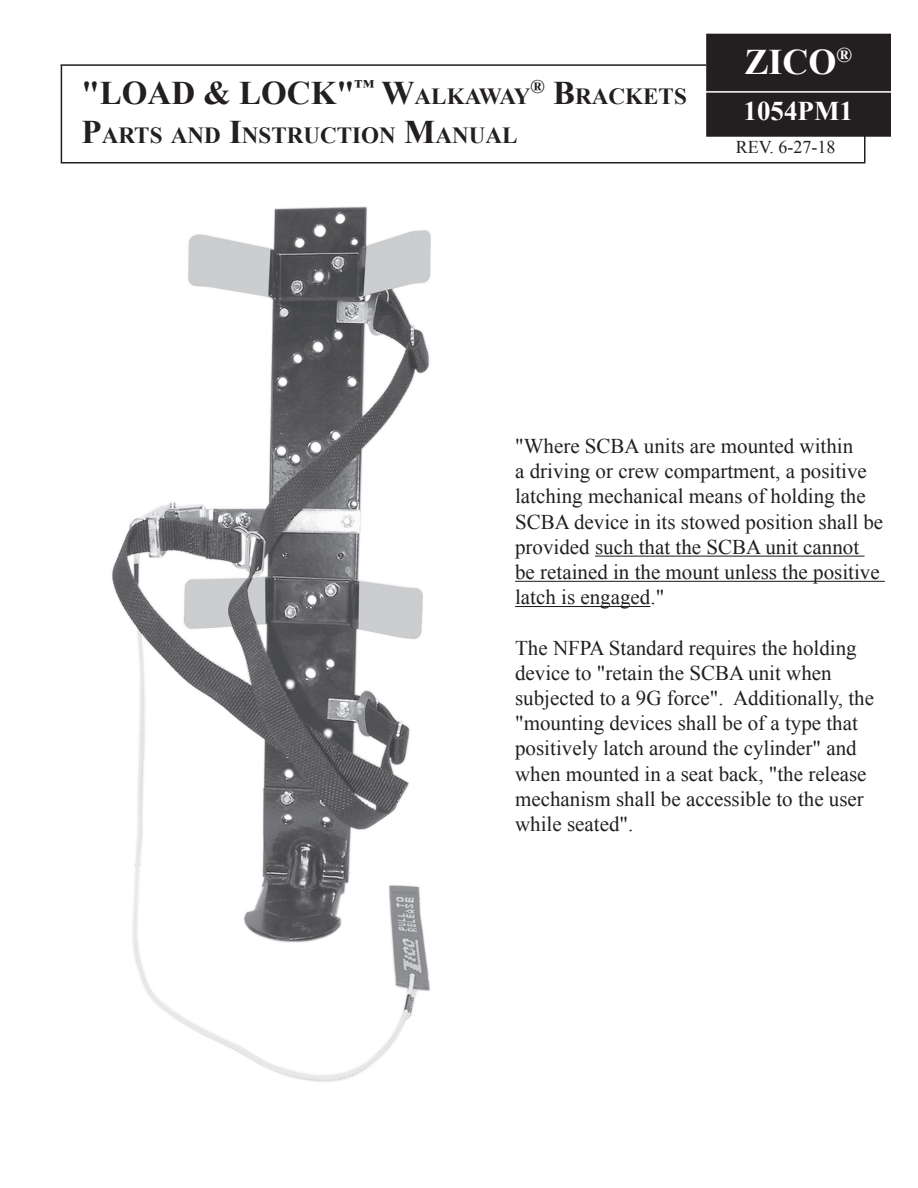
<style>
.page{position:relative;width:918px;height:1188px;background:#fff}
.page>*{position:absolute;margin:0;border:0;box-sizing:border-box;transform-origin:0 0}
.t1{font:700 36px "Times New Roman";color:#fff}
.t2{font:700 33px "Times New Roman";color:#231f20}
.t3{font:700 27px "Times New Roman";color:#fff}
.t4{font:700 23.1px "Times New Roman";color:#231f20}
.t5{font:21px/25.2px "Times New Roman";color:#231f20}
.t6{font:18px "Times New Roman";color:#231f20}
.s1{font-size:23.1px}
.s2{font-size:33px}
</style>
<div class="page">
<img style="left:111px;top:206px;width:320px;height:876px">
<div style="left:707px;top:34px;width:183px;height:102px;background:#231f20"></div>
<div style="left:706px;top:34px;width:185px;height:103px;border:2px solid #231f20"></div>
<hr style="left:61px;top:162px;width:803px;height:2px;background:#231f20">
<hr style="left:705px;top:91px;width:186px;height:2px;background:#fff">
<hr style="left:61px;top:65px;width:1px;height:97px;background:#231f20">
<hr style="left:61px;top:64px;width:645px;height:2px;background:#231f20">
<hr style="left:864px;top:128px;width:2px;height:36px;background:#231f20">
<hr style="left:595px;top:556px;width:270px;height:1px;background:#231f20">
<hr style="left:515px;top:581px;width:370px;height:1px;background:#231f20">
<hr style="left:515px;top:606px;width:135px;height:1px;background:#231f20">
<h2 class="t2" style="left:82px;top:70px;width:351px">"LOAD &amp; LOCK"<sup>™</sup> W<span class="s1">ALKAWA</span></h2>
<p class="t4" style="left:514px;top:80px;width:97px">Y<sup>®</sup> <span class="s2">B</span>RACK</p>
<p class="t4" style="left:643px;top:80px;width:45px">ETS</p>
<p class="t4" style="left:82px;top:120px;width:421px"><span class="s2">P</span>ARTS AND <span class="s2">I</span>NSTRUCTION <span class="s2">M</span>ANUAL</p>
<h1 class="t1" style="left:744px;top:37px;width:109px">ZICO<sup>®</sup></h1>
<p class="t3" style="left:744px;top:92px;width:111px">1054PM1</p>
<p class="t6" style="left:736px;top:134px;width:101px">REV. 6-27-18</p>
<p class="t5" style="left:515px;top:433px;width:370px">"Where SCBA units are mounted within<br>a driving or crew compartment, a positive latching mechanical means of holding the SCBA device in its stowed position shall be provided such that the SCBA unit cannot be retained in the mount unless the positive latch is engaged."</p>
<p class="t5" style="left:515px;top:635px;width:360px">The NFPA Standard requires the holding device to "retain the SCBA unit when subjected to a 9G force". Additionally, the "mounting devices shall be of a type that positively latch around the cylinder" and when mounted in a seat back, "the release mechanism shall be accessible to the user while seated".</p>
</div>
